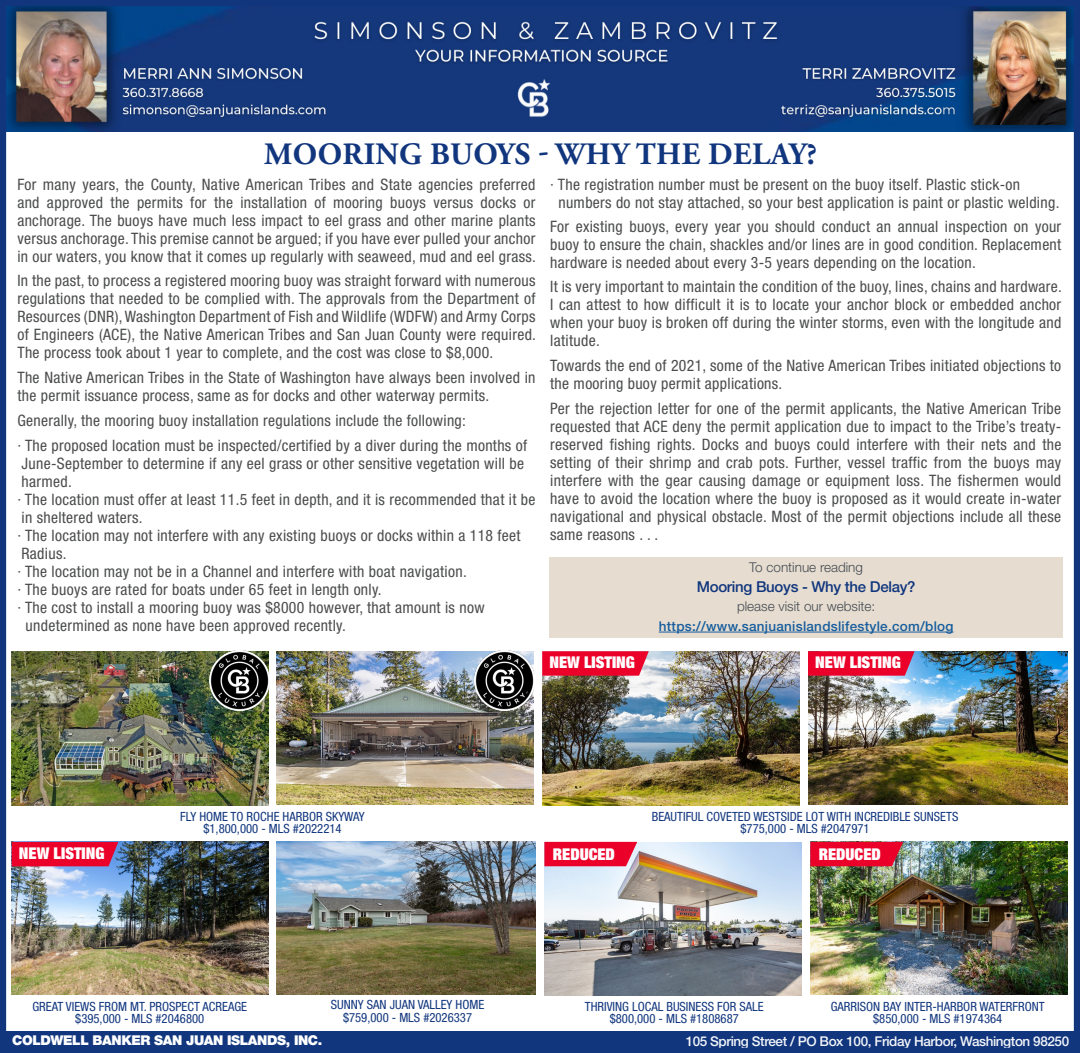
<style>
.page{position:relative;width:1080px;height:1053px;background:#fff}
.page>*{position:absolute;margin:0;border:0;box-sizing:border-box;transform-origin:0 0}
.t1{font:700 31.05px "Adobe Garamond Pro";letter-spacing:.015em;color:#11367e}
.t2{font:900 condensed 16.2px "Helvetica Neue LT Std";color:#fff}
.t3{font:condensed 15.75px/18px "Helvetica Neue LT Std";letter-spacing:.02em;color:#4b4c4d;text-align:justify}
.t4{font:500 15px "Helvetica Neue LT Std";letter-spacing:-.02em;color:#11367e}
.t5{font:500 13.5px/19.5px "Helvetica Neue LT Std";letter-spacing:.02em;color:#175d9e;text-align:center}
.t6{font:500 13.5px "Helvetica Neue LT Std";letter-spacing:-.03em;color:#fff}
.t7{font:900 13.5px "Helvetica Neue LT Std";letter-spacing:-.03em;color:#fff}
.t8{font:300 13.5px "Helvetica Neue LT Std";color:#464b54}
.t9{font:condensed 12.75px "Helvetica Neue LT Std";color:#11367e}
.s1{font-weight:300;color:#464b54}
</style>
<div class="page">
<img style="left:0;top:0;width:1080px;height:1053px">
<img style="left:12px;top:842px;width:257px;height:153px">
<img style="left:276px;top:842px;width:260px;height:152px">
<img style="left:810px;top:842px;width:257px;height:152px">
<img style="left:544px;top:842px;width:257px;height:153px">
<svg style="left:544px;top:842px;width:93px;height:24px;background:#e90d34"></svg>
<img style="left:209px;top:650px;width:60px;height:61px">
<img style="left:475px;top:650px;width:60px;height:61px">
<svg style="left:810px;top:842px;width:93px;height:24px;background:#e3082e"></svg>
<svg style="left:808px;top:651px;width:107px;height:25px;background:#e40d36"></svg>
<div style="left:12px;top:842px;width:106px;height:24px;background:#eb0029"></div>
<p class="t1" style="left:264px;top:136px;width:555px">MOORING BUOYS - WHY THE DELAY?</p>
<p class="t3" style="left:550px;top:175px;width:471px">· The registration number must be present on the buoy itself. Plastic stick-on</p>
<p class="t3" style="left:558px;top:193px;width:503px">numbers do not stay attached, so your best application is paint or plastic welding.</p>
<p class="t3" style="left:550px;top:217px;width:513px">For existing buoys, every year you should conduct an annual inspection on your buoy to ensure the chain, shackles and/or lines are in good condition. Replacement hardware is needed about every 3-5 years depending on the location.</p>
<p class="t3" style="left:550px;top:278px;width:513px">It is very important to maintain the condition of the buoy, lines, chains and hardware.<br>I can attest to how difficult it is to locate your anchor block or embedded anchor when your buoy is broken off during the winter storms, even with the longitude and latitude.</p>
<p class="t3" style="left:550px;top:357px;width:513px">Towards the end of 2021, some of the Native American Tribes initiated objections to the mooring buoy permit applications.</p>
<p class="t3" style="left:550px;top:399px;width:513px">Per the rejection letter for one of the permit applicants, the Native American Tribe requested that ACE deny the permit application due to impact to the Tribe’s treaty&shy;reserved fishing rights. Docks and buoys could interfere with their nets and the setting of their shrimp and crab pots. Further, vessel traffic from the buoys may interfere with the gear causing damage or equipment loss. The fishermen would have to avoid the location where the buoy is proposed as it would create in-water navigational and physical obstacle. Most of the permit objections include all these same reasons . . .</p>
<p class="t3" style="left:17px;top:175px;width:520px">For many years, the County, Native American Tribes and State agencies preferred and approved the permits for the installation of mooring buoys versus docks or anchorage. The buoys have much less impact to eel grass and other marine plants versus anchorage. This premise cannot be argued; if you have ever pulled your anchor in our waters, you know that it comes up regularly with seaweed, mud and eel grass.</p>
<p class="t3" style="left:17px;top:272px;width:520px">In the past, to process a registered mooring buoy was straight forward with numerous regulations that needed to be complied with. The approvals from the Department of Resources (DNR), Washington Department of Fish and Wildlife (WDFW) and Army Corps of Engineers (ACE), the Native American Tribes and San Juan County were required.<br>The process took about 1 year to complete, and the cost was close to $8,000.</p>
<p class="t3" style="left:17px;top:369px;width:520px">The Native American Tribes in the State of Washington have always been involved in the permit issuance process, same as for docks and other waterway permits.</p>
<p class="t3" style="left:17px;top:411px;width:450px">Generally, the mooring buoy installation regulations include the following:</p>
<p class="t3" style="left:17px;top:436px;width:511px">· The proposed location must be inspected/certified by a diver during the months of</p>
<p class="t3" style="left:22px;top:454px;width:504px">June-September to determine if any eel grass or other sensitive vegetation will be</p>
<p class="t3" style="left:22px;top:472px;width:52px">harmed.</p>
<p class="t3" style="left:17px;top:490px;width:520px">· The location must offer at least 11.5 feet in depth, and it is recommended that it be</p>
<p class="t3" style="left:22px;top:508px;width:123px">in sheltered waters.</p>
<p class="t3" style="left:17px;top:526px;width:505px">· The location may not interfere with any existing buoys or docks within a 118 feet</p>
<p class="t3" style="left:22px;top:544px;width:47px">Radius.</p>
<p class="t3" style="left:17px;top:562px;width:451px">· The location may not be in a Channel and interfere with boat navigation.</p>
<p class="t3" style="left:17px;top:580px;width:366px">· The buoys are rated for boats under 65 feet in length only.</p>
<p class="t3" style="left:17px;top:598px;width:469px">· The cost to install a mooring buoy was $8000 however, that amount is now</p>
<p class="t3" style="left:26px;top:616px;width:322px">undetermined as none have been approved recently.</p>
<p class="t8" style="left:749px;top:559px;width:115px">To continue reading</p>
<p class="t4" style="left:697px;top:577px;width:220px">Mooring Buoys - Why the Delay?</p>
<p class="t5" style="left:659px;top:597px;width:296px"><span class="s1">please visit our website: </span>https://www.sanjuanislandslifestyle.com/blog</p>
<p class="t2" style="left:549px;top:652px;width:87px">NEW LISTING</p>
<p class="t2" style="left:815px;top:652px;width:87px">NEW LISTING</p>
<p class="t9" style="left:180px;top:809px;width:186px">FLY HOME TO ROCHE HARBOR SKYWAY</p>
<p class="t9" style="left:203px;top:821px;width:140px">$1,800,000 - MLS #2022214</p>
<p class="t9" style="left:652px;top:809px;width:308px">BEAUTIFUL COVETED WESTSIDE LOT WITH INCREDIBLE SUNSETS</p>
<p class="t9" style="left:741px;top:821px;width:131px">$775,000 - MLS #2047971</p>
<p class="t2" style="left:19px;top:843px;width:87px">NEW LISTING</p>
<p class="t2" style="left:553px;top:844px;width:64px">REDUCED</p>
<p class="t2" style="left:819px;top:844px;width:64px">REDUCED</p>
<p class="t9" style="left:33px;top:999px;width:216px">GREAT VIEWS FROM MT. PROSPECT ACREAGE</p>
<p class="t9" style="left:75px;top:1011px;width:131px">$395,000 - MLS #2046800</p>
<p class="t9" style="left:331px;top:997px;width:155px">SUNNY SAN JUAN VALLEY HOME</p>
<p class="t9" style="left:343px;top:1010px;width:131px">$759,000 - MLS #2026337</p>
<p class="t9" style="left:585px;top:999px;width:181px">THRIVING LOCAL BUSINESS FOR SALE</p>
<p class="t9" style="left:610px;top:1011px;width:131px">$800,000 - MLS #1808687</p>
<p class="t9" style="left:831px;top:999px;width:215px">GARRISON BAY INTER-HARBOR WATERFRONT</p>
<p class="t9" style="left:873px;top:1011px;width:131px">$850,000 - MLS #1974364</p>
<p class="t7" style="left:12px;top:1032px;width:312px">COLDWELL BANKER SAN JUAN ISLANDS, INC.</p>
<p class="t6" style="left:686px;top:1033px;width:385px">105 Spring Street / PO Box 100, Friday Harbor, Washington 98250</p>
</div>
